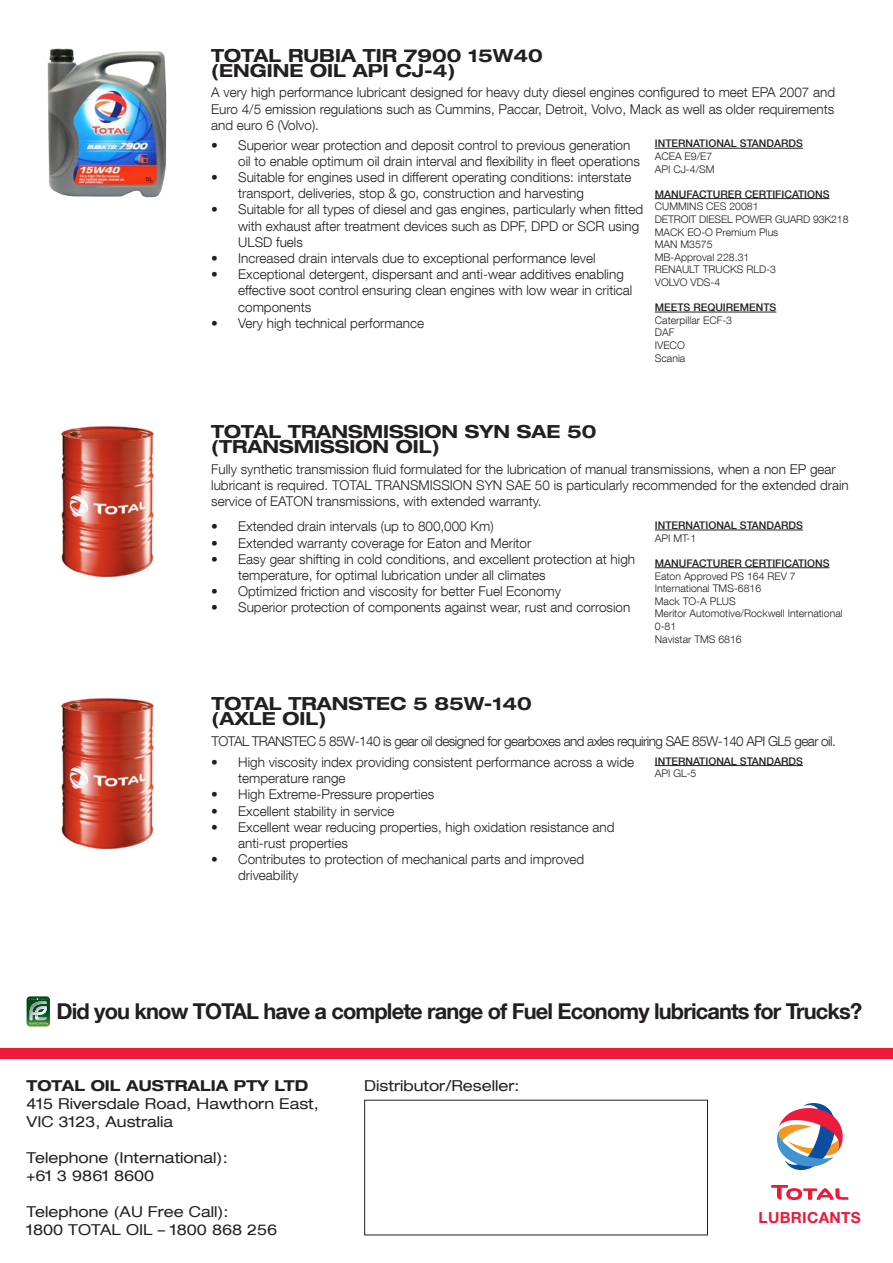
<style>
.page{position:relative;width:893px;height:1263px;background:#fff}
.page>*{position:absolute;margin:0;border:0;box-sizing:border-box;transform-origin:0 0}
.t1{font:700 21.9px "Helvetica Neue LT Com";letter-spacing:-.04em;color:#231f20}
.t2{font:700 expanded 18px/15px "Helvetica Neue LT Com";color:#231f20}
.t3{font:700 15.3px "Helvetica Neue";letter-spacing:.02em;color:#ed1a3a}
.t4{font:expanded 15px/18px "Helvetica Neue LT Com";color:#231f20}
.t5{font:700 expanded 15px "Helvetica Neue LT Com";color:#231f20}
.t6{font:300 13.5px/16.2px "Helvetica Neue LT Com";color:#231f20}
.t7{font:300 13.5px "Helvetica Neue LT Com";letter-spacing:-.04em;color:#231f20}
.t8{font:300 10.5px/12.6px "Helvetica Neue LT Com";color:#231f20}
.t9{font:500 10.5px/12.6px "Helvetica Neue LT Com";color:#231f20}
.s1{font-weight:300}
</style>
<div class="page">
<div style="left:0;top:1048px;width:893px;height:10px;background:#ed1a3a"></div>
<svg style="left:776px;top:1103px;width:67px;height:68px"></svg>
<svg style="left:771px;top:1185px;width:77px;height:15px"></svg>
<img style="left:47px;top:48px;width:120px;height:150px">
<hr style="left:655px;top:148px;width:148px;height:1px;background:#231f20">
<hr style="left:655px;top:198px;width:174px;height:1px;background:#231f20">
<hr style="left:655px;top:312px;width:121px;height:1px;background:#231f20">
<hr style="left:655px;top:530px;width:148px;height:1px;background:#231f20">
<hr style="left:655px;top:567px;width:174px;height:1px;background:#231f20">
<hr style="left:655px;top:765px;width:148px;height:1px;background:#231f20">
<svg style="left:27px;top:996px;width:23px;height:30px"></svg>
<img style="left:61px;top:425px;width:93px;height:153px">
<img style="left:61px;top:697px;width:93px;height:153px">
<p class="t2" style="left:211px;top:47px;width:333px">TOTAL RUBIA TIR 7900 15W40</p>
<p class="t2" style="left:211px;top:62px;width:246px">(ENGINE OIL API CJ-4)</p>
<p class="t6" style="left:211px;top:84px;width:625px;text-align:justify">A very high performance lubricant designed for heavy duty diesel engines configured to meet EPA 2007 and Euro 4/5 emission regulations such as Cummins, Paccar, Detroit, Volvo, Mack as well as older requirements and euro 6 (Volvo).</p>
<p class="t6" style="left:238px;top:136px;width:403px;text-indent:-27px">• Superior wear protection and deposit control to previous generation oil to enable optimum oil drain interval and flexibility in fleet operations</p>
<p class="t6" style="left:238px;top:169px;width:395px;text-indent:-27px">• Suitable for engines used in different operating conditions: interstate transport, deliveries, stop &amp; go, construction and harvesting</p>
<p class="t6" style="left:238px;top:201px;width:407px;text-indent:-27px">• Suitable for all types of diesel and gas engines, particularly when fitted with exhaust after treatment devices such as DPF, DPD or SCR using<br>ULSD fuels</p>
<p class="t6" style="left:211px;top:250px;width:386px">• Increased drain intervals due to exceptional performance level</p>
<p class="t6" style="left:238px;top:266px;width:396px;text-indent:-27px">• Exceptional detergent, dispersant and anti-wear additives enabling effective soot control ensuring clean engines with low wear in critical components</p>
<p class="t6" style="left:211px;top:315px;width:214px">• Very high technical performance</p>
<p class="t9" style="left:655px;top:137px;width:150px">INTERNATIONAL STANDARDS<br><span class="s1">ACEA E9/E7</span></p>
<p class="t8" style="left:655px;top:162px;width:61px">API CJ-4/SM</p>
<p class="t9" style="left:655px;top:188px;width:176px">MANUFACTURER CERTIFICATIONS</p>
<p class="t8" style="left:655px;top:200px;width:105px">CUMMINS CES 20081</p>
<p class="t8" style="left:655px;top:213px;width:195px">DETROIT DIESEL POWER GUARD 93K218</p>
<p class="t8" style="left:655px;top:225px;width:125px">MACK EO-O Premium Plus</p>
<p class="t8" style="left:655px;top:238px;width:59px">MAN M3575</p>
<p class="t8" style="left:655px;top:251px;width:96px">MB-Approval 228.31</p>
<p class="t8" style="left:655px;top:263px;width:123px">RENAULT TRUCKS RLD-3</p>
<p class="t8" style="left:655px;top:276px;width:67px">VOLVO VDS-4</p>
<p class="t9" style="left:655px;top:301px;width:123px">MEETS REQUIREMENTS</p>
<p class="t8" style="left:655px;top:314px;width:79px">Caterpillar ECF-3</p>
<p class="t8" style="left:655px;top:326px;width:21px">DAF</p>
<p class="t8" style="left:655px;top:339px;width:31px">IVECO</p>
<p class="t8" style="left:655px;top:351px;width:32px">Scania</p>
<p class="t2" style="left:211px;top:423px;width:387px">TOTAL TRANSMISSION SYN SAE 50</p>
<p class="t2" style="left:211px;top:438px;width:230px">(TRANSMISSION OIL)</p>
<p class="t6" style="left:211px;top:461px;width:639px">Fully synthetic transmission fluid formulated for the lubrication of manual transmissions, when a non EP gear lubricant is required. TOTAL TRANSMISSION SYN SAE 50 is particularly recommended for the extended drain service of EATON transmissions, with extended warranty.</p>
<p class="t6" style="left:211px;top:518px;width:284px">• Extended drain intervals (up to 800,000 Km)</p>
<p class="t6" style="left:211px;top:534px;width:322px">• Extended warranty coverage for Eaton and Meritor</p>
<p class="t6" style="left:238px;top:550px;width:398px;text-indent:-27px">• Easy gear shifting in cold conditions, and excellent protection at high temperature, for optimal lubrication under all climates</p>
<p class="t6" style="left:211px;top:583px;width:351px">• Optimized friction and viscosity for better Fuel Economy</p>
<p class="t6" style="left:211px;top:599px;width:421px">• Superior protection of components against wear, rust and corrosion</p>
<p class="t9" style="left:655px;top:519px;width:150px">INTERNATIONAL STANDARDS<br><span class="s1">API MT-1</span></p>
<p class="t9" style="left:655px;top:557px;width:176px">MANUFACTURER CERTIFICATIONS</p>
<p class="t8" style="left:655px;top:569px;width:142px">Eaton Approved PS 164 REV 7</p>
<p class="t8" style="left:655px;top:582px;width:108px">International TMS-6816</p>
<p class="t8" style="left:655px;top:594px;width:82px">Mack TO-A PLUS</p>
<p class="t8" style="left:655px;top:607px;width:189px">Meritor Automotive/Rockwell International<br>0-81</p>
<p class="t8" style="left:655px;top:632px;width:88px">Navistar TMS 6816</p>
<p class="t2" style="left:212px;top:696px;width:322px">TOTAL TRANSTEC 5 85W-140 (AXLE OIL)</p>
<p class="t7" style="left:212px;top:733px;width:626px">TOTAL TRANSTEC 5 85W-140 is gear oil designed for gearboxes and axles requiring SAE 85W-140 API GL5 gear oil.</p>
<p class="t6" style="left:238px;top:754px;width:397px;text-indent:-27px">• High viscosity index providing consistent performance across a wide temperature range</p>
<p class="t6" style="left:211px;top:786px;width:225px">• High Extreme-Pressure properties</p>
<p class="t6" style="left:211px;top:802px;width:185px">• Excellent stability in service</p>
<p class="t6" style="left:238px;top:818px;width:378px;text-indent:-27px">• Excellent wear reducing properties, high oxidation resistance and anti-rust properties</p>
<p class="t6" style="left:238px;top:851px;width:348px;text-indent:-27px">• Contributes to protection of mechanical parts and improved driveability</p>
<p class="t9" style="left:655px;top:755px;width:150px">INTERNATIONAL STANDARDS<br><span class="s1">API GL-5</span></p>
<p class="t1" style="left:57px;top:998px;width:807px">Did you know TOTAL have a complete range of Fuel Economy lubricants for Trucks?</p>
<p class="t5" style="left:27px;top:1076px;width:283px">TOTAL OIL AUSTRALIA PTY LTD</p>
<p class="t4" style="left:27px;top:1094px;width:294px">415 Riversdale Road, Hawthorn East,<br>VIC 3123, Australia</p>
<p class="t4" style="left:27px;top:1148px;width:203px">Telephone (International): +61 3 9861 8600</p>
<p class="t4" style="left:27px;top:1202px;width:252px">Telephone (AU Free Call):<br>1800 TOTAL OIL – 1800 868 256</p>
<p class="t3" style="left:759px;top:1208px;width:104px">LUBRICANTS</p>
<p class="t4" style="left:364px;top:1076px;width:157px">Distributor/Reseller:</p>
</div>
